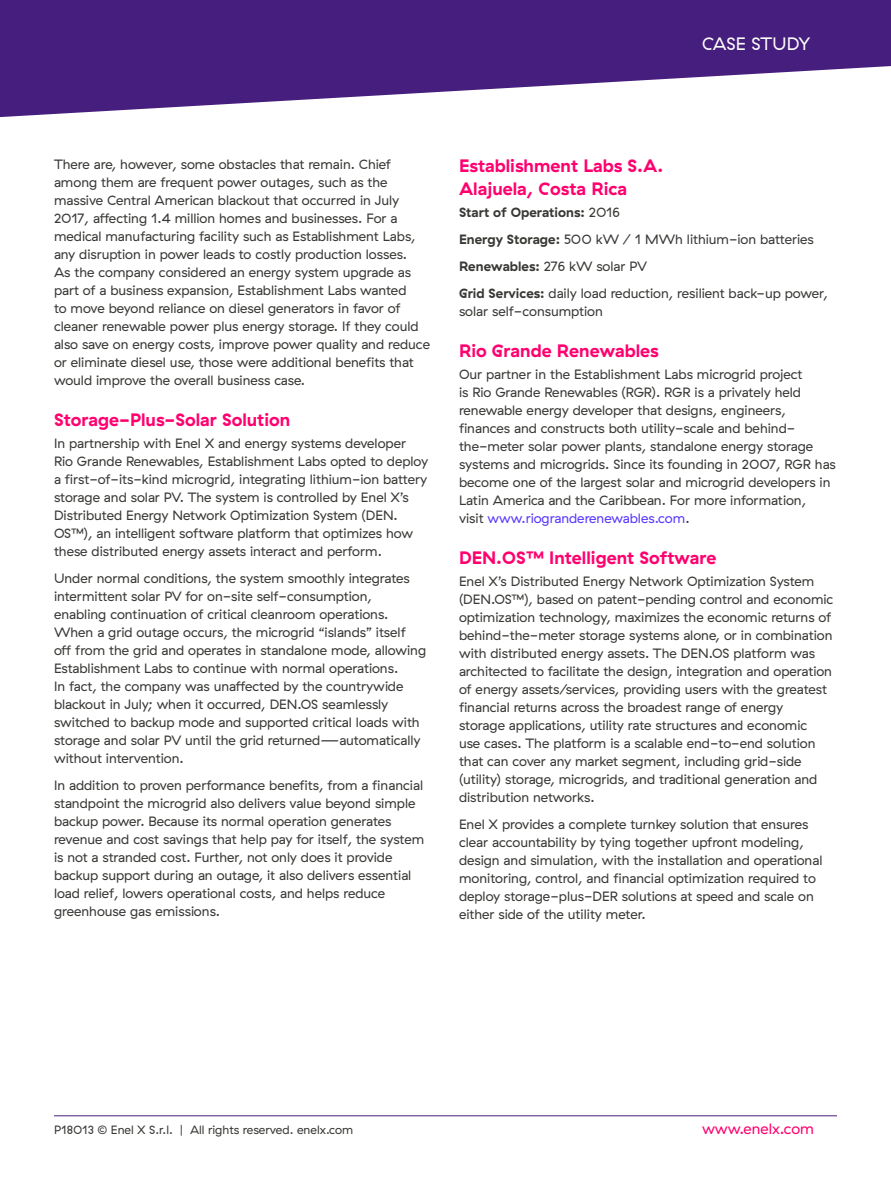
<style>
.page{position:relative;width:891px;height:1188px;background:#fff}
.page>*{position:absolute;margin:0;border:0;box-sizing:border-box;transform-origin:0 0}
.Head_C{font:18px/22.5px "My Font";color:#ff006e}
.t1{font:18px "GT Haptik";letter-spacing:-.005em;color:#fff}
.t2{font:15px "GT Haptik Enel X";color:#ff006e}
.Body{font:13.5px/18px "GT Haptik Enel X";color:#383935}
.Body-2{font:13.5px "My Font";color:#383935}
.t3{font:12px "GT Haptik Enel X";color:#383935}
.s1{font-family:"GT Haptik Enel X"}
.s2{font-family:"My Font"}
.s3{color:#5738ff}
</style>
<div class="page">
<svg style="left:0;top:0;width:891px;height:118px;fill:#461e7d"></svg>
<hr style="left:54px;top:1116px;width:783px;height:1px;background:#461e7d">
<h1 class="t1" style="left:702px;top:34px;width:110px">CASE STUDY</h1>
<p class="Body" style="left:54px;top:156px;width:378px">There are, however, some obstacles that remain. Chief among them are frequent power outages, such as the massive Central American blackout that occurred in July 2017, affecting 1.4 million homes and businesses. For a medical manufacturing facility such as Establishment Labs, any disruption in power leads to costly production losses.<br>As the company considered an energy system upgrade as part of a business expansion, Establishment Labs wanted<br>to move beyond reliance on diesel generators in favor of cleaner renewable power plus energy storage. If they could also save on energy costs, improve power quality and reduce or eliminate diesel use, those were additional benefits that would improve the overall business case.</p>
<p class="Head_C" style="left:54px;top:408px;width:238px">Storage-Plus-Solar Solution</p>
<p class="Body" style="left:54px;top:435px;width:376px">In partnership with Enel X and energy systems developer Rio Grande Renewables, Establishment Labs opted to deploy a first-of-its-kind microgrid, integrating lithium-ion battery storage and solar PV. The system is controlled by Enel X’s Distributed Energy Network Optimization System (DEN.<br>OS™), an intelligent software platform that optimizes how these distributed energy assets interact and perform.</p>
<p class="Body" style="left:54px;top:570px;width:374px">Under normal conditions, the system smoothly integrates intermittent solar PV for on-site self-consumption, enabling continuation of critical cleanroom operations.<br>When a grid outage occurs, the microgrid “islands” itself off from the grid and operates in standalone mode, allowing Establishment Labs to continue with normal operations.<br>In fact, the company was unaffected by the countrywide blackout in July; when it occurred, DEN.OS seamlessly switched to backup mode and supported critical loads with storage and solar PV until the grid returned—automatically without intervention.</p>
<p class="Body" style="left:54px;top:777px;width:372px">In addition to proven performance benefits, from a financial standpoint the microgrid also delivers value beyond simple backup power. Because its normal operation generates revenue and cost savings that help pay for itself, the system is not a stranded cost. Further, not only does it provide backup support during an outage, it also delivers essential load relief, lowers operational costs, and helps reduce greenhouse gas emissions.</p>
<p class="Head_C" style="left:459px;top:155px;width:206px">Establishment Labs S.A.<br>Alajuela, Costa Rica</p>
<p class="Body-2" style="left:459px;top:204px;width:162px">Start of Operations: <span class="s1">2016</span></p>
<p class="Body" style="left:459px;top:230px;width:356px"><span class="s2">Energy Storage:</span> 500 kW / 1 MWh lithium-ion batteries</p>
<p class="Body" style="left:459px;top:257px;width:190px"><span class="s2">Renewables:</span> 276 kW solar PV</p>
<p class="Body" style="left:459px;top:284px;width:370px"><span class="s2">Grid Services:</span> daily load reduction, resilient back-up power, solar self-consumption</p>
<p class="Head_C" style="left:459px;top:339px;width:201px">Rio Grande Renewables</p>
<p class="Body" style="left:459px;top:365px;width:378px">Our partner in the Establishment Labs microgrid project<br>is Rio Grande Renewables (RGR). RGR is a privately held renewable energy developer that designs, engineers, finances and constructs both utility-scale and behind&shy;the-meter solar power plants, standalone energy storage systems and microgrids. Since its founding in 2007, RGR has become one of the largest solar and microgrid developers in Latin America and the Caribbean. For more information,<br>visit <span class="s3">www.riogranderenewables.com</span>.</p>
<p class="Head_C" style="left:459px;top:546px;width:259px">DEN.OS™ Intelligent Software</p>
<p class="Body" style="left:459px;top:572px;width:376px">Enel X’s Distributed Energy Network Optimization System (DEN.OS™), based on patent-pending control and economic optimization technology, maximizes the economic returns of behind-the-meter storage systems alone, or in combination with distributed energy assets. The DEN.OS platform was architected to facilitate the design, integration and operation of energy assets/services, providing users with the greatest financial returns across the broadest range of energy<br>storage applications, utility rate structures and economic<br>use cases. The platform is a scalable end-to-end solution that can cover any market segment, including grid-side (utility) storage, microgrids, and traditional generation and distribution networks.</p>
<p class="Body" style="left:459px;top:815px;width:365px">Enel X provides a complete turnkey solution that ensures clear accountability by tying together upfront modeling, design and simulation, with the installation and operational monitoring, control, and financial optimization required to deploy storage-plus-DER solutions at speed and scale on either side of the utility meter.</p>
<p class="t3" style="left:54px;top:1123px;width:301px">P18013 © Enel X S.r.l. | All rights reserved. enelx.com</p>
<p class="t2" style="left:702px;top:1120px;width:114px">www.enelx.com</p>
</div>
